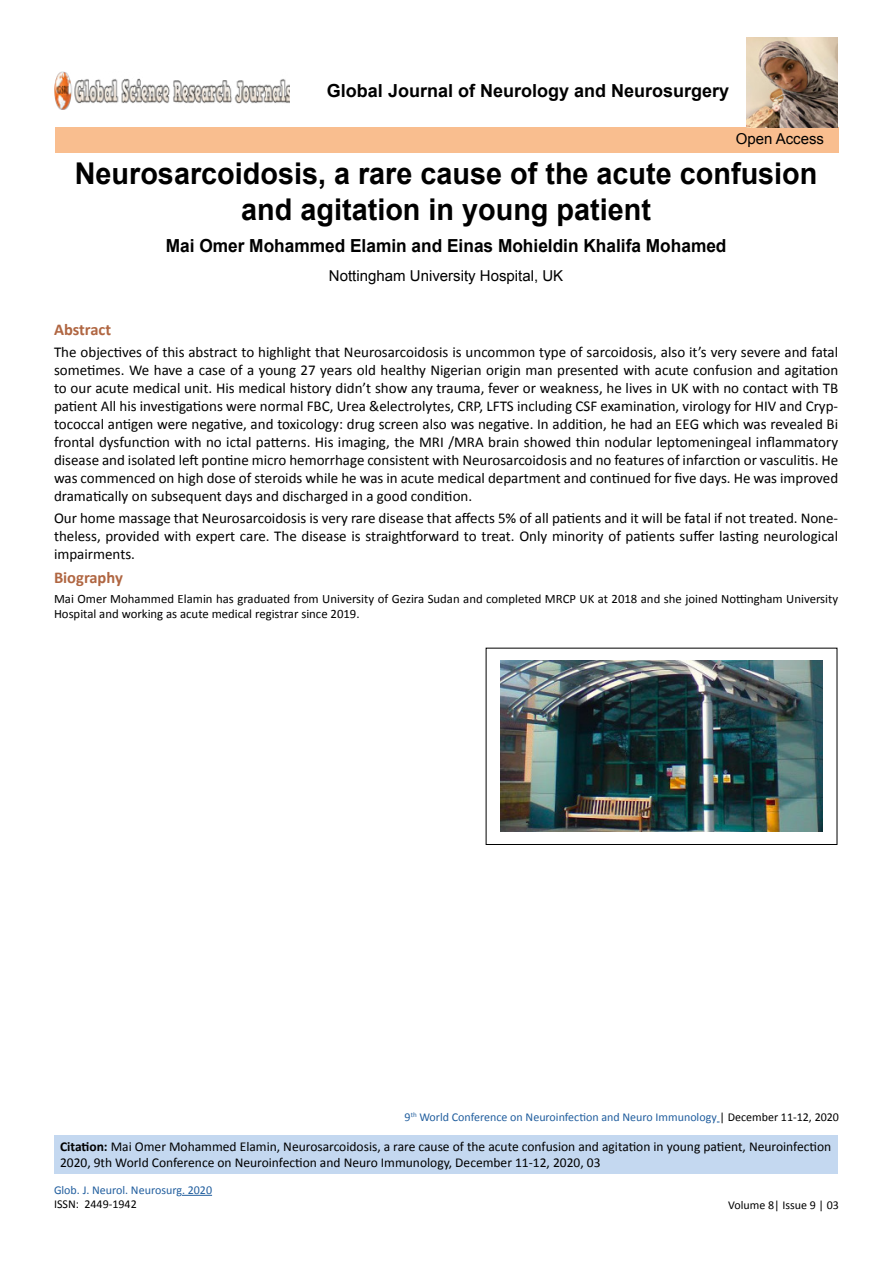
<style>
.page{position:relative;width:893px;height:1263px;background:#fff}
.page>*{position:absolute;margin:0;border:0;box-sizing:border-box;transform-origin:0 0}
.t1{font:700 30px/36px "Arial";color:#000;text-align:center;scale:.96 1}
.t2{font:700 18px "Arial";color:#000;scale:.96 1}
.t3{font:700 18px "Arial";color:#000}
.t4{font:700 16.5px "Calibri";color:#b06642}
.t5{font:15px/18px "Calibri";color:#000;text-align:justify}
.t6{font:15px "Arial";color:#000}
.t7{font:13.5px/16.2px "Calibri";color:#000}
.t8{font:12.75px/15.3px "Calibri";color:#000}
.t9{font:12px "Calibri";color:#215e9e}
.t10{font:12px "Calibri";color:#000}
.s1{color:#000}
.s2{font-weight:700}
</style>
<div class="page">
<div style="left:55px;top:127px;width:783px;height:26px;background:#f9be8f"></div>
<img style="left:55px;top:72px;width:235px;height:38px">
<hr style="left:182px;top:1195px;width:30px;height:1px;background:#215e9e">
<div style="left:54px;top:1135px;width:783px;height:38px;background:#c4d8f0"></div>
<img style="left:500px;top:661px;width:323px;height:171px">
<img style="left:746px;top:37px;width:91px;height:91px">
<p class="t3" style="left:327px;top:79px;width:404px">Global Journal of Neurology and Neurosurgery</p>
<p class="t6" style="left:736px;top:129px;width:90px">Open Access</p>
<h1 class="t1" style="left:75px;top:156px;width:775px">Neurosarcoidosis, a rare cause of the acute confusion and agitation in young patient</h1>
<p class="t2" style="left:166px;top:234px;width:586px">Mai Omer Mohammed Elamin and Einas Mohieldin Khalifa Mohamed</p>
<p class="t6" style="left:329px;top:266px;width:236px">Nottingham University Hospital, UK</p>
<p class="t4" style="left:54px;top:318px;width:59px">Abstract</p>
<p class="t5" style="left:54px;top:343px;width:786px">The objectives of this abstract to highlight that Neurosarcoidosis is uncommon type of sarcoidosis, also it’s very severe and fatal sometimes. We have a case of a young 27 years old healthy Nigerian origin man presented with acute confusion and agitation to our acute medical unit. His medical history didn’t show any trauma, fever or weakness, he lives in UK with no contact with TB patient All his investigations were normal FBC, Urea &amp;electrolytes, CRP, LFTS including CSF examination, virology for HIV and Cryp&shy;tococcal antigen were negative, and toxicology: drug screen also was negative. In addition, he had an EEG which was revealed Bi frontal dysfunction with no ictal patterns. His imaging, the MRI /MRA brain showed thin nodular leptomeningeal inflammatory disease and isolated left pontine micro hemorrhage consistent with Neurosarcoidosis and no features of infarction or vasculitis. He was commenced on high dose of steroids while he was in acute medical department and continued for five days. He was improved dramatically on subsequent days and discharged in a good condition.</p>
<p class="t5" style="left:54px;top:509px;width:786px">Our home massage that Neurosarcoidosis is very rare disease that affects 5% of all patients and it will be fatal if not treated. None&shy;theless, provided with expert care. The disease is straightforward to treat. Only minority of patients suffer lasting neurological impairments.</p>
<p class="t4" style="left:54px;top:567px;width:70px">Biography</p>
<p class="t8" style="left:54px;top:591px;width:786px">Mai Omer Mohammed Elamin has graduated from University of Gezira Sudan and completed MRCP UK at 2018 and she joined Nottingham University<br>Hospital and working as acute medical registrar since 2019.</p>
<p class="t9" style="left:405px;top:1109px;width:436px">9<sup>th</sup> World Conference on Neuroinfection and Neuro Immunology <span class="s1">| December 11-12, 2020</span></p>
<p class="t7" style="left:60px;top:1138px;width:773px"><span class="s2">Citation:</span> Mai Omer Mohammed Elamin, Neurosarcoidosis, a rare cause of the acute confusion and agitation in young patient, Neuroinfection<br>2020, 9th World Conference on Neuroinfection and Neuro Immunology, December 11-12, 2020, 03</p>
<p class="t9" style="left:54px;top:1182px;width:160px">Glob. J. Neurol. Neurosurg. 2020</p>
<p class="t10" style="left:54px;top:1197px;width:84px">ISSN: 2449-1942</p>
<p class="t10" style="left:728px;top:1197px;width:112px">Volume 8| Issue 9 | 03</p>
</div>
